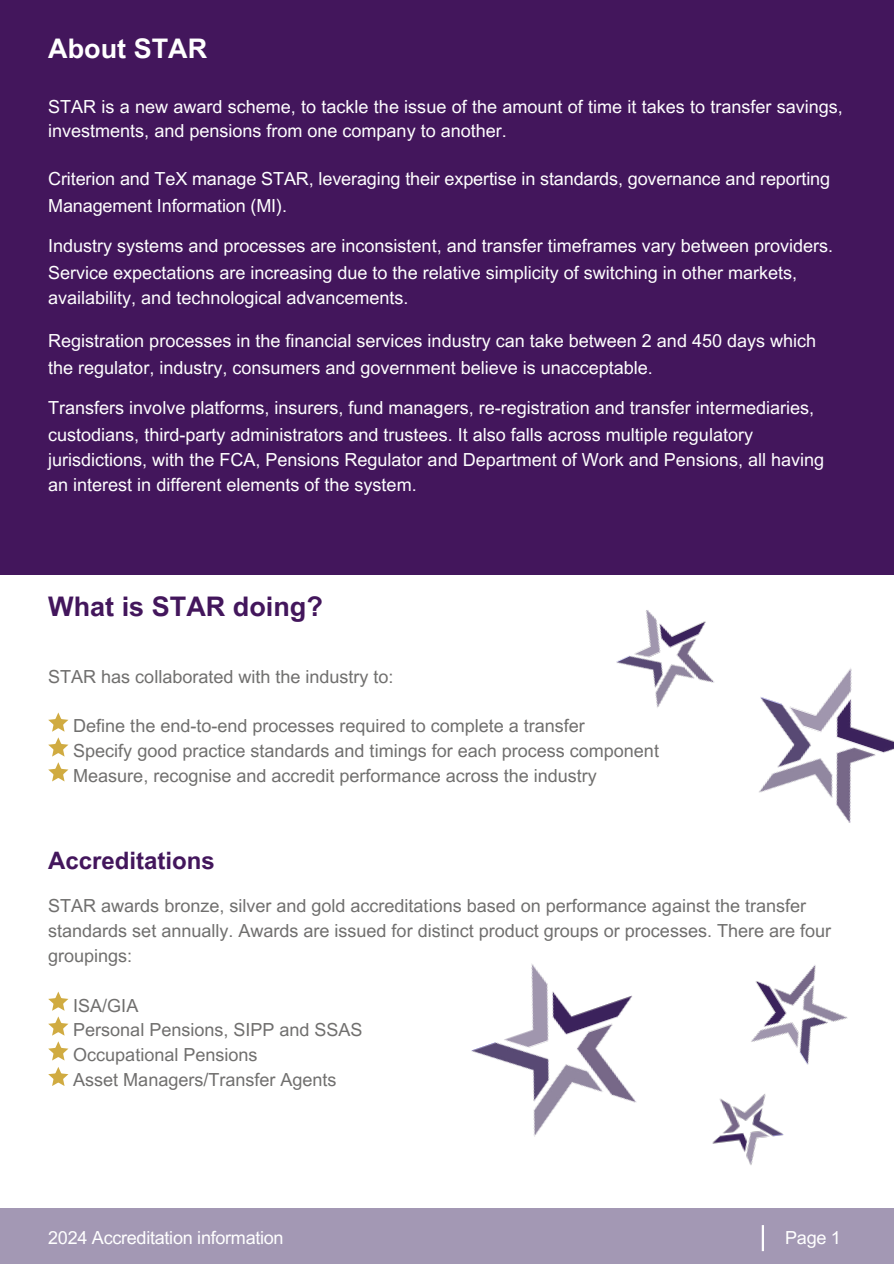
<style>
.page{position:relative;width:894px;height:1264px;background:#fff}
.page>*{position:absolute;margin:0;border:0;box-sizing:border-box;transform-origin:0 0}
.t1{font:700 27px "Arial MT Pro";color:#43165c}
.t2{font:700 27px "Arial MT Pro";color:#fff}
.t3{font:700 24px "Arial MT Pro";color:#43165c}
.t4{font:18px/24.8px "Arial MT Pro";color:#fff}
.t5{font:18px/24.8px "Arial MT Pro";color:#706f6e}
</style>
<div class="page">
<div style="left:0;top:0;width:893px;height:574px;background:#43165c"></div>
<img style="left:759px;top:668px;width:134px;height:155px">
<img style="left:616px;top:610px;width:98px;height:98px">
<img style="left:751px;top:965px;width:97px;height:100px">
<img style="left:471px;top:964px;width:165px;height:173px">
<img style="left:712px;top:1094px;width:72px;height:71px">
<div style="left:0;top:1208px;width:893px;height:55px;background:#a398b4"></div>
<hr style="left:761px;top:1224px;width:2px;height:27px;background:#fff">
<svg style="left:48px;top:712px;width:20px;height:19px"></svg>
<svg style="left:48px;top:737px;width:20px;height:19px"></svg>
<svg style="left:48px;top:762px;width:20px;height:19px"></svg>
<svg style="left:48px;top:991px;width:20px;height:19px"></svg>
<svg style="left:48px;top:1016px;width:20px;height:19px"></svg>
<svg style="left:48px;top:1041px;width:20px;height:19px"></svg>
<svg style="left:48px;top:1067px;width:20px;height:18px"></svg>
<p class="t2" style="left:48px;top:38px;width:160px">About STAR</p>
<h1 class="t4" style="left:48px;top:96px;width:795px">STAR is a new award scheme, to tackle the issue of the amount of time it takes to transfer savings, investments, and pensions from one company to another.</h1>
<p class="t4" style="left:48px;top:168px;width:783px">Criterion and TeX manage STAR, leveraging their expertise in standards, governance and reporting</p>
<p class="t4" style="left:48px;top:195px;width:240px">Management Information (MI).</p>
<p class="t4" style="left:48px;top:236px;width:786px">Industry systems and processes are inconsistent, and transfer timeframes vary between providers.</p>
<p class="t4" style="left:48px;top:263px;width:750px">Service expectations are increasing due to the relative simplicity of switching in other markets,</p>
<p class="t4" style="left:48px;top:287px;width:362px">availability, and technological advancements.</p>
<p class="t4" style="left:48px;top:330px;width:769px">Registration processes in the financial services industry can take between 2 and 450 days which</p>
<p class="t4" style="left:48px;top:357px;width:606px">the regulator, industry, consumers and government believe is unacceptable.</p>
<p class="t4" style="left:48px;top:398px;width:767px">Transfers involve platforms, insurers, fund managers, re-registration and transfer intermediaries,</p>
<h2 class="t4" style="left:48px;top:425px;width:706px">custodians, third-party administrators and trustees. It also falls across multiple regulatory</h2>
<p class="t4" style="left:48px;top:449px;width:777px">jurisdictions, with the FCA, Pensions Regulator and Department of Work and Pensions, all having</p>
<p class="t4" style="left:48px;top:474px;width:370px">an interest in different elements of the system.</p>
<p class="t1" style="left:48px;top:596px;width:276px">What is STAR doing?</p>
<p class="t5" style="left:48px;top:666px;width:347px">STAR has collaborated with the industry to:</p>
<p class="t5" style="left:73px;top:715px;width:513px">Define the end-to-end processes required to complete a transfer</p>
<p class="t5" style="left:73px;top:740px;width:587px">Specify good practice standards and timings for each process component</p>
<p class="t5" style="left:73px;top:765px;width:525px">Measure, recognise and accredit performance across the industry</p>
<p class="t3" style="left:48px;top:852px;width:168px">Accreditations</p>
<p class="t5" style="left:48px;top:896px;width:784px">STAR awards bronze, silver and gold accreditations based on performance against the transfer standards set annually. Awards are issued for distinct product groups or processes. There are four groupings:</p>
<p class="t5" style="left:73px;top:995px;width:67px">ISA/GIA</p>
<p class="t5" style="left:73px;top:1019px;width:291px">Personal Pensions, SIPP and SSAS</p>
<p class="t5" style="left:73px;top:1044px;width:186px">Occupational Pensions</p>
<p class="t5" style="left:73px;top:1069px;width:265px">Asset Managers/Transfer Agents</p>
<p class="t4" style="left:48px;top:1227px;width:237px">2024 Accreditation information</p>
<p class="t4" style="left:785px;top:1227px;width:57px">Page 1</p>
</div>
